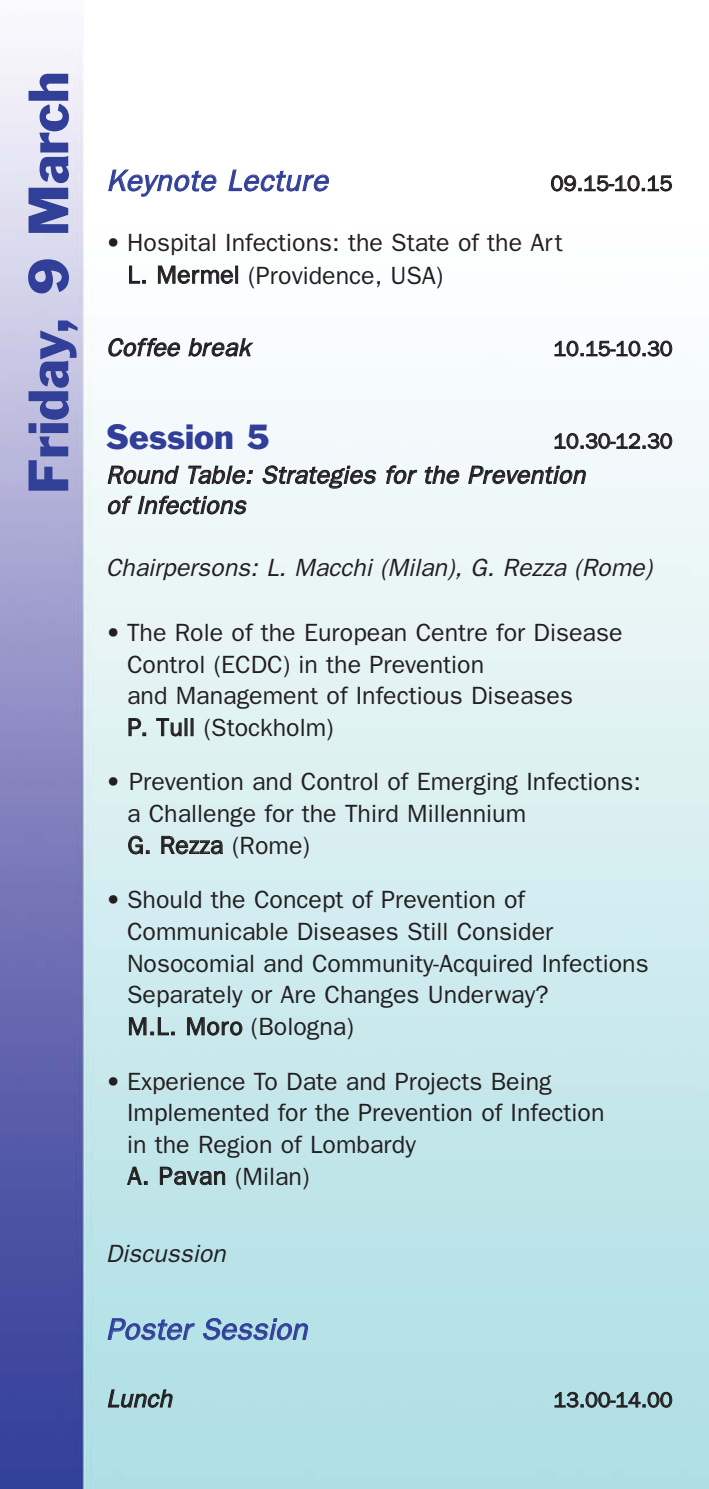
<style>
.page{position:relative;width:709px;height:1489px;background:#fff}
.page>*{position:absolute;margin:0;border:0;box-sizing:border-box;transform-origin:0 0}
.t1{font:52.5px "Franklin Gothic";color:#323f99}
.t2{font:32.5px "Franklin Gothic";color:#323f99}
.t3{font:italic 30px "Franklin Gothic";color:#323f99}
.t4{font:25px/31.8px "Franklin Gothic";color:#231f20}
.t5{font:italic 25px/30.2px "Franklin Gothic";letter-spacing:.01em;color:#231f20}
.t6{font:21.75px "Franklin Gothic";color:#231f20}
.t7{font:21.25px "Franklin Gothic";color:#231f20}
</style>
<div class="page">
<img style="left:0;top:46px;width:708px;height:1442px">
<h1 class="t1" style="left:29px;top:494px;width:424px;rotate:-90deg">Friday, 9 March</h1>
<p class="t3" style="left:106px;top:170px;width:229px">Keynote Lecture</p>
<p class="t6" style="left:550px;top:176px;width:123px">09.15-10.15</p>
<p class="t4" style="left:127px;top:228px;width:437px;line-height:32.5px;text-indent:-22px">• Hospital Infections: the State of the Art<br>L. Mermel (Providence, USA)</p>
<p class="t5" style="left:106px;top:334px;width:145px">Coffee break</p>
<p class="t7" style="left:553px;top:341px;width:121px">10.15-10.30</p>
<h2 class="t2" style="left:106px;top:424px;width:166px">Session 5</h2>
<p class="t7" style="left:553px;top:434px;width:121px">10.30-12.30</p>
<p class="t5" style="left:106px;top:462px;width:485px">Round Table: Strategies for the Prevention of Infections</p>
<p class="t5" style="left:106px;top:555px;width:552px">Chairpersons: L. Macchi (Milan), G. Rezza (Rome)</p>
<p class="t4" style="left:127px;top:618px;width:497px;text-indent:-21px">• The Role of the European Centre for Disease Control (ECDC) in the Prevention<br>and Management of Infectious Diseases<br>P. Tull (Stockholm)</p>
<p class="t4" style="left:127px;top:768px;width:515px;text-indent:-21px">• Prevention and Control of Emerging Infections: a Challenge for the Third Millennium<br>G. Rezza (Rome)</p>
<p class="t4" style="left:127px;top:885px;width:523px;text-indent:-21px">• Should the Concept of Prevention of Communicable Diseases Still Consider Nosocomial and Community-Acquired Infections Separately or Are Changes Underway?<br>M.L. Moro (Bologna)</p>
<p class="t4" style="left:127px;top:1067px;width:479px;text-indent:-21px">• Experience To Date and Projects Being<br>Implemented for the Prevention of Infection in the Region of Lombardy<br>A. Pavan (Milan)</p>
<p class="t5" style="left:106px;top:1240px;width:126px">Discussion</p>
<p class="t3" style="left:106px;top:1318px;width:208px">Poster Session</p>
<p class="t5" style="left:106px;top:1385px;width:72px">Lunch</p>
<p class="t7" style="left:553px;top:1392px;width:121px">13.00-14.00</p>
</div>
